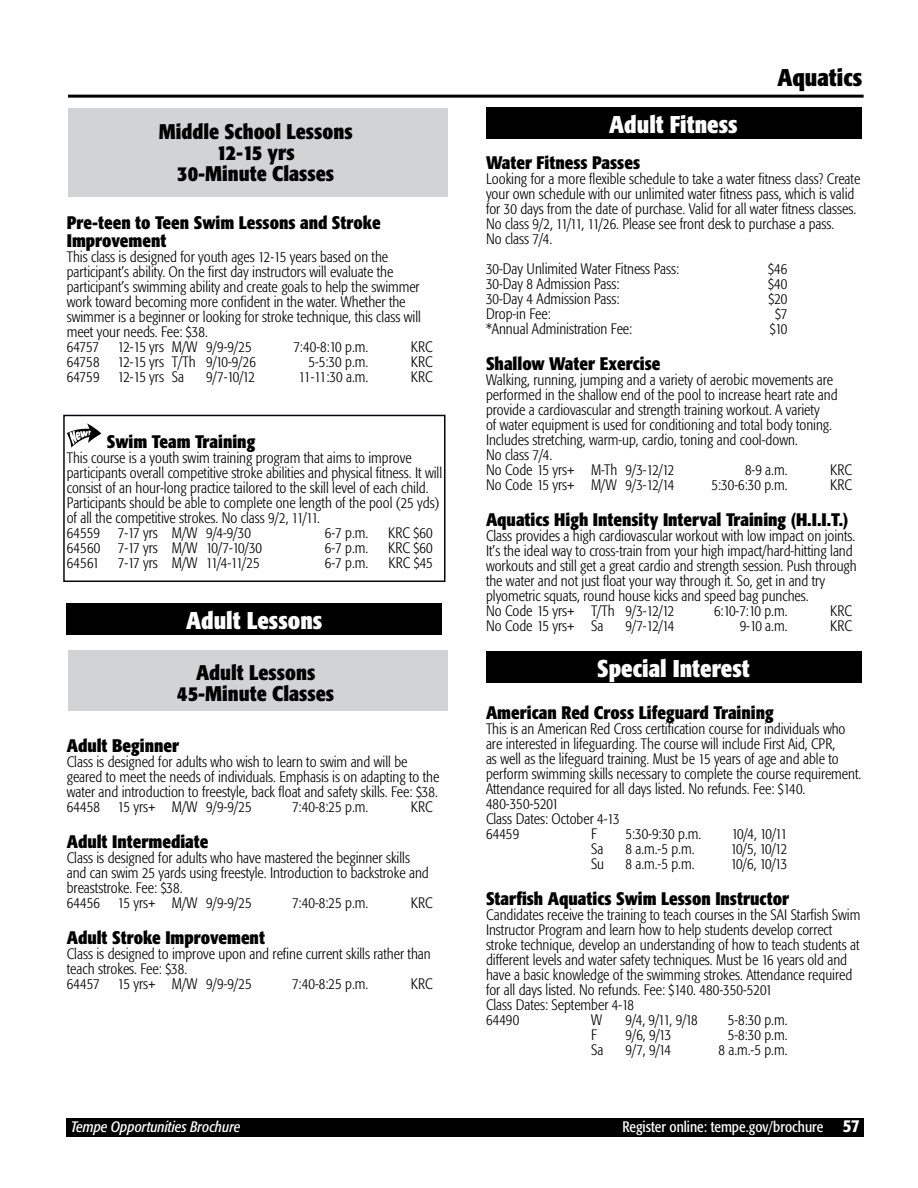
<style>
.page{position:relative;width:918px;height:1188px;background:#fff}
.page>*{position:absolute;margin:0;border:0;box-sizing:border-box;transform-origin:0 0}
.t1{font:700 condensed 24px "Formata";color:#fff}
.t2{font:700 condensed 24px "Formata";color:#000}
.t3{font:700 condensed 21px/21px "Formata";color:#000;text-align:center}
.t4{font:700 condensed 18px/18px "Formata";color:#000}
.t5{font:300 condensed 15px/15px "Formata";color:#000}
.t6{font:condensed 15px "Formata";color:#fff}
.t7{font:italic condensed 15px "Formata";color:#fff}
.s1{font-weight:500;font-size:18px}
</style>
<div class="page">
<div style="left:67px;top:1118px;width:797px;height:19px;background:#000"></div>
<div style="left:63px;top:415px;width:383px;height:167px;background:#fff;border:2px solid #07070b"></div>
<div style="left:68px;top:650px;width:379px;height:60px;background:#d1d3d4"></div>
<div style="left:68px;top:108px;width:379px;height:89px;background:#d1d3d4"></div>
<svg style="left:67px;top:423px;width:34px;height:25px"></svg>
<div style="left:67px;top:604px;width:375px;height:31px;background:#000"></div>
<div style="left:486px;top:108px;width:375px;height:31px;background:#000"></div>
<div style="left:486px;top:652px;width:375px;height:31px;background:#000"></div>
<hr style="left:68px;top:95px;width:796px;height:3px;background:#000">
<h2 class="t3" style="left:159px;top:121px;width:196px">Middle School Lessons<br>12-15 yrs<br>30-Minute Classes</h2>
<p class="t4" style="left:67px;top:213px;width:315px">Pre-teen to Teen Swim Lessons and Stroke<br>Improvement</p>
<p class="t5" style="left:67px;top:249px;width:356px">This class is designed for youth ages 12-15 years based on the participant’s ability. On the first day instructors will evaluate the participant’s swimming ability and create goals to help the swimmer work toward becoming more confident in the water. Whether the swimmer is a beginner or looking for stroke technique, this class will meet your needs. Fee: $38.<br>64757</p>
<p class="t5" style="left:118px;top:339px;width:135px">12-15 yrs M/W 9/9-9/25</p>
<p class="t5" style="left:293px;top:339px;width:76px">7:40-8:10 p.m.</p>
<p class="t5" style="left:411px;top:339px;width:23px">KRC</p>
<p class="t5" style="left:67px;top:354px;width:191px">64758 12-15 yrs T/Th 9/10-9/26</p>
<p class="t5" style="left:309px;top:354px;width:61px">5-5:30 p.m.</p>
<p class="t5" style="left:411px;top:354px;width:23px">KRC</p>
<p class="t5" style="left:67px;top:369px;width:119px">64759 12-15 yrs Sa</p>
<p class="t5" style="left:206px;top:369px;width:50px">9/7-10/12</p>
<p class="t5" style="left:299px;top:369px;width:71px">11-11:30 a.m.</p>
<p class="t5" style="left:411px;top:369px;width:23px">KRC</p>
<p class="t4" style="left:107px;top:432px;width:150px">Swim Team Training</p>
<p class="t5" style="left:67px;top:450px;width:377px">This course is a youth swim training program that aims to improve participants overall competitive stroke abilities and physical fitness. It will consist of an hour-long practice tailored to the skill level of each child.<br>Participants should be able to complete one length of the pool (25 yds) of all the competitive strokes. No class 9/2, 11/11.<br>64559 7-17 yrs M/W 9/4-9/30</p>
<p class="t5" style="left:325px;top:525px;width:45px">6-7 p.m.</p>
<p class="t5" style="left:388px;top:525px;width:46px">KRC $60</p>
<p class="t5" style="left:67px;top:540px;width:197px">64560 7-17 yrs M/W 10/7-10/30</p>
<p class="t5" style="left:325px;top:540px;width:45px">6-7 p.m.</p>
<p class="t5" style="left:388px;top:540px;width:46px">KRC $60</p>
<p class="t5" style="left:67px;top:555px;width:194px">64561 7-17 yrs M/W 11/4-11/25</p>
<p class="t5" style="left:325px;top:555px;width:45px">6-7 p.m.</p>
<p class="t5" style="left:388px;top:555px;width:46px">KRC $45</p>
<h1 class="t1" style="left:186px;top:605px;width:138px">Adult Lessons</h1>
<h2 class="t3" style="left:177px;top:662px;width:159px">Adult Lessons<br>45-Minute Classes</h2>
<p class="t4" style="left:67px;top:736px;width:114px">Adult Beginner</p>
<p class="t5" style="left:67px;top:754px;width:374px">Class is designed for adults who wish to learn to swim and will be geared to meet the needs of individuals. Emphasis is on adapting to the water and introduction to freestyle, back float and safety skills. Fee: $38.<br>64458 15 yrs+ M/W 9/9-9/25</p>
<p class="t5" style="left:292px;top:799px;width:78px">7:40-8:25 p.m.</p>
<p class="t5" style="left:411px;top:799px;width:23px">KRC</p>
<p class="t4" style="left:67px;top:832px;width:143px">Adult Intermediate</p>
<p class="t5" style="left:67px;top:850px;width:364px">Class is designed for adults who have mastered the beginner skills and can swim 25 yards using freestyle. Introduction to backstroke and breaststroke. Fee: $38.<br>64456 15 yrs+ M/W 9/9-9/25</p>
<p class="t5" style="left:292px;top:895px;width:78px">7:40-8:25 p.m.</p>
<p class="t5" style="left:411px;top:895px;width:23px">KRC</p>
<p class="t4" style="left:67px;top:928px;width:200px">Adult Stroke Improvement</p>
<p class="t5" style="left:67px;top:946px;width:365px">Class is designed to improve upon and refine current skills rather than teach strokes. Fee: $38.<br>64457 15 yrs+ M/W 9/9-9/25</p>
<p class="t5" style="left:292px;top:976px;width:78px">7:40-8:25 p.m.</p>
<p class="t5" style="left:411px;top:976px;width:23px">KRC</p>
<h1 class="t2" style="left:777px;top:63px;width:87px">Aquatics</h1>
<h1 class="t1" style="left:609px;top:110px;width:130px">Adult Fitness</h1>
<p class="t4" style="left:486px;top:153px;width:156px">Water Fitness Passes</p>
<p class="t5" style="left:486px;top:171px;width:376px">Looking for a more flexible schedule to take a water fitness class? Create your own schedule with our unlimited water fitness pass, which is valid for 30 days from the date of purchase. Valid for all water fitness classes.<br>No class 9/2, 11/11, 11/26. Please see front desk to purchase a pass.<br>No class 7/4.</p>
<p class="t5" style="left:486px;top:261px;width:195px">30-Day Unlimited Water Fitness Pass:</p>
<p class="t5" style="left:768px;top:261px;width:21px">$46</p>
<p class="t5" style="left:486px;top:276px;width:135px">30-Day 8 Admission Pass:</p>
<p class="t5" style="left:768px;top:276px;width:21px">$40</p>
<p class="t5" style="left:486px;top:291px;width:135px">30-Day 4 Admission Pass:</p>
<p class="t5" style="left:768px;top:291px;width:21px">$20</p>
<p class="t5" style="left:486px;top:306px;width:66px">Drop-in Fee:</p>
<p class="t5" style="left:775px;top:306px;width:14px">$7</p>
<p class="t5" style="left:486px;top:321px;width:148px">*Annual Administration Fee:</p>
<p class="t5" style="left:770px;top:321px;width:19px">$10</p>
<p class="t4" style="left:486px;top:354px;width:176px">Shallow Water Exercise</p>
<p class="t5" style="left:486px;top:372px;width:353px">Walking, running, jumping and a variety of aerobic movements are performed in the shallow end of the pool to increase heart rate and provide a cardiovascular and strength training workout. A variety<br>of water equipment is used for conditioning and total body toning.<br>Includes stretching, warm-up, cardio, toning and cool-down.<br>No class 7/4.<br>No Code 15 yrs+ M-Th 9/3-12/12</p>
<p class="t5" style="left:745px;top:462px;width:44px">8-9 a.m.</p>
<p class="t5" style="left:830px;top:462px;width:23px">KRC</p>
<p class="t5" style="left:486px;top:477px;width:190px">No Code 15 yrs+ M/W 9/3-12/14</p>
<p class="t5" style="left:712px;top:477px;width:77px">5:30-6:30 p.m.</p>
<p class="t5" style="left:830px;top:477px;width:23px">KRC</p>
<p class="t4" style="left:486px;top:510px;width:364px">Aquatics High Intensity Interval Training (H.I.I.T.)</p>
<p class="t5" style="left:486px;top:528px;width:372px">Class provides a high cardiovascular workout with low impact on joints.<br>It’s the ideal way to cross-train from your high impact/hard-hitting land workouts and still get a great cardio and strength session. Push through the water and not just float your way through it. So, get in and try plyometric squats, round house kicks and speed bag punches.<br>No Code 15 yrs+ T/Th 9/3-12/12</p>
<p class="t5" style="left:714px;top:603px;width:75px">6:10-7:10 p.m.</p>
<p class="t5" style="left:830px;top:603px;width:23px">KRC</p>
<p class="t5" style="left:486px;top:618px;width:119px">No Code 15 yrs+ Sa</p>
<p class="t5" style="left:626px;top:618px;width:50px">9/7-12/14</p>
<p class="t5" style="left:740px;top:618px;width:49px">9-10 a.m.</p>
<p class="t5" style="left:830px;top:618px;width:23px">KRC</p>
<h1 class="t1" style="left:597px;top:654px;width:154px">Special Interest</h1>
<p class="t4" style="left:486px;top:703px;width:289px">American Red Cross Lifeguard Training</p>
<p class="t5" style="left:486px;top:721px;width:377px">This is an American Red Cross certification course for individuals who are interested in lifeguarding. The course will include First Aid, CPR,<br>as well as the lifeguard training. Must be 15 years of age and able to perform swimming skills necessary to complete the course requirement.<br>Attendance required for all days listed. No refunds. Fee: $140.<br>480-350-5201<br>Class Dates: October 4-13<br>64459</p>
<p class="t5" style="left:591px;top:826px;width:7px">F</p>
<p class="t5" style="left:626px;top:826px;width:77px">5:30-9:30 p.m.</p>
<p class="t5" style="left:732px;top:826px;width:57px">10/4, 10/11</p>
<p class="t5" style="left:591px;top:841px;width:14px">Sa</p>
<p class="t5" style="left:626px;top:841px;width:71px">8 a.m.-5 p.m.</p>
<p class="t5" style="left:731px;top:841px;width:58px">10/5, 10/12</p>
<p class="t5" style="left:591px;top:856px;width:15px">Su</p>
<p class="t5" style="left:626px;top:856px;width:71px">8 a.m.-5 p.m.</p>
<p class="t5" style="left:731px;top:856px;width:58px">10/6, 10/13</p>
<p class="t4" style="left:486px;top:889px;width:305px">Starfish Aquatics Swim Lesson Instructor</p>
<p class="t5" style="left:486px;top:907px;width:376px">Candidates receive the training to teach courses in the SAI Starfish Swim Instructor Program and learn how to help students develop correct stroke technique, develop an understanding of how to teach students at different levels and water safety techniques. Must be 16 years old and have a basic knowledge of the swimming strokes. Attendance required for all days listed. No refunds. Fee: $140. 480-350-5201<br>Class Dates: September 4-18<br>64490</p>
<p class="t5" style="left:591px;top:1012px;width:12px">W</p>
<p class="t5" style="left:626px;top:1012px;width:74px">9/4, 9/11, 9/18</p>
<p class="t5" style="left:728px;top:1012px;width:61px">5-8:30 p.m.</p>
<p class="t5" style="left:591px;top:1027px;width:7px">F</p>
<p class="t5" style="left:626px;top:1027px;width:47px">9/6, 9/13</p>
<p class="t5" style="left:728px;top:1027px;width:61px">5-8:30 p.m.</p>
<p class="t5" style="left:591px;top:1042px;width:14px">Sa</p>
<p class="t5" style="left:626px;top:1042px;width:47px">9/7, 9/14</p>
<p class="t5" style="left:718px;top:1042px;width:70px">8 a.m.-5 p.m.</p>
<p class="t7" style="left:71px;top:1118px;width:171px">Tempe Opportunities Brochure</p>
<p class="t6" style="left:622px;top:1118px;width:239px">Register online: tempe.gov/brochure <span class="s1">57</span></p>
</div>
